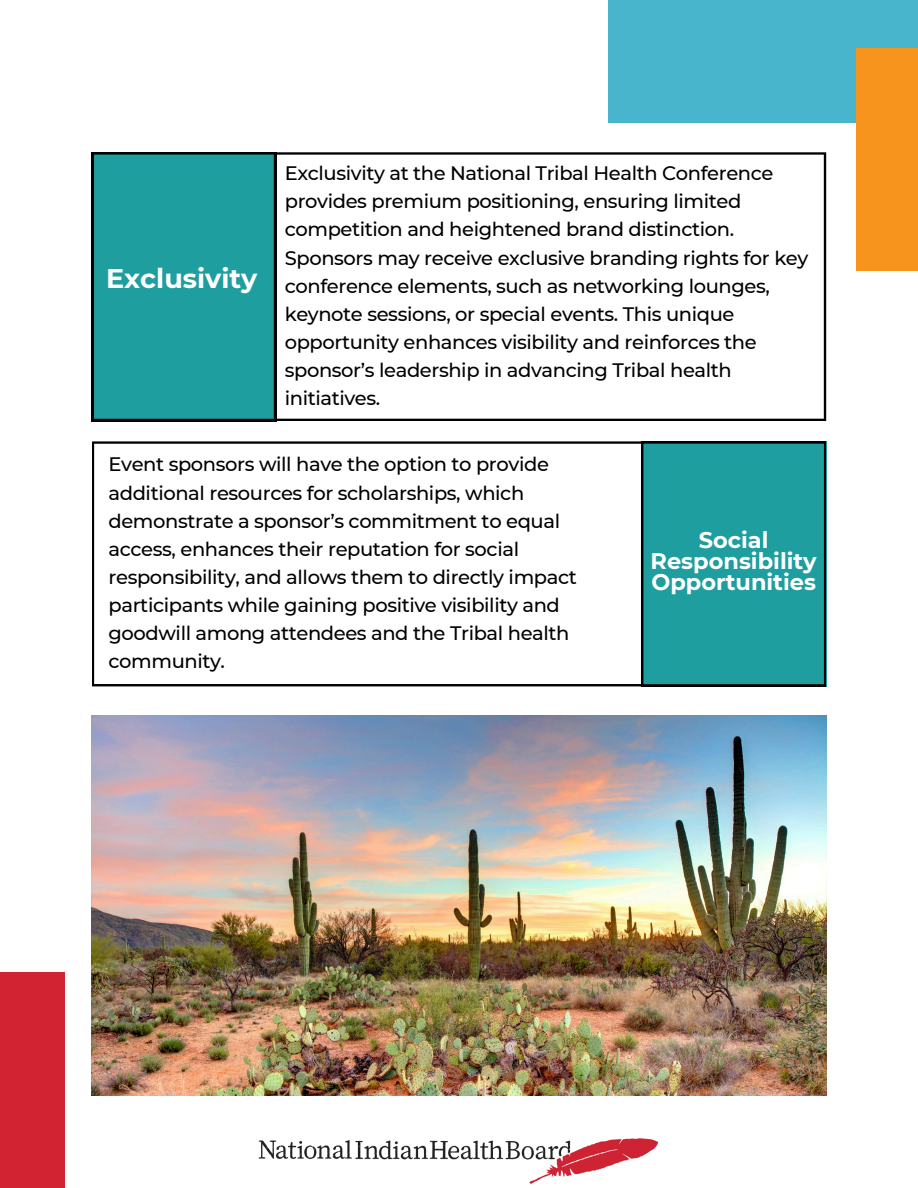
<style>
.page{position:relative;width:918px;height:1188px;background:#fff}
.page>*{position:absolute;margin:0;border:0;box-sizing:border-box;transform-origin:0 0}
.t1{font:700 27px "Montserrat";color:#fff}
.t2{font:700 22.5px/21.3px "Montserrat";color:#fff;text-align:center}
.t3{font:500 19.5px/28.2px "Montserrat";letter-spacing:-.02em;color:#000}
</style>
<div class="page">
<div style="left:608px;top:0;width:310px;height:123px;background:#48b5cd"></div>
<div style="left:856px;top:48px;width:62px;height:223px;background:#f7941d"></div>
<svg style="left:92px;top:441px;width:549px;height:245px"></svg>
<div style="left:641px;top:441px;width:185px;height:245px;background:#1f9ea0"></div>
<div style="left:0;top:972px;width:65px;height:216px;background:#d22333"></div>
<svg style="left:276px;top:152px;width:550px;height:269px"></svg>
<div style="left:92px;top:152px;width:184px;height:269px;background:#1f9ea0"></div>
<img style="left:258px;top:1138px;width:400px;height:46px">
<img style="left:92px;top:716px;width:734px;height:380px">
<p class="t1" style="left:106px;top:262px;width:153px">Exclusivity</p>
<h1 class="t3" style="left:285px;top:159px;width:525px">Exclusivity at the National Tribal Health Conference provides premium positioning, ensuring limited competition and heightened brand distinction.<br>Sponsors may receive exclusive branding rights for key conference elements, such as networking lounges, keynote sessions, or special events. This unique opportunity enhances visibility and reinforces the sponsor’s leadership in advancing Tribal health initiatives.</h1>
<p class="t3" style="left:109px;top:450px;width:470px">Event sponsors will have the option to provide additional resources for scholarships, which demonstrate a sponsor’s commitment to equal access, enhances their reputation for social responsibility, and allows them to directly impact participants while gaining positive visibility and goodwill among attendees and the Tribal health community.</p>
<p class="t2" style="left:651px;top:529px;width:168px">Social<br>Responsibility<br>Opportunities</p>
</div>
